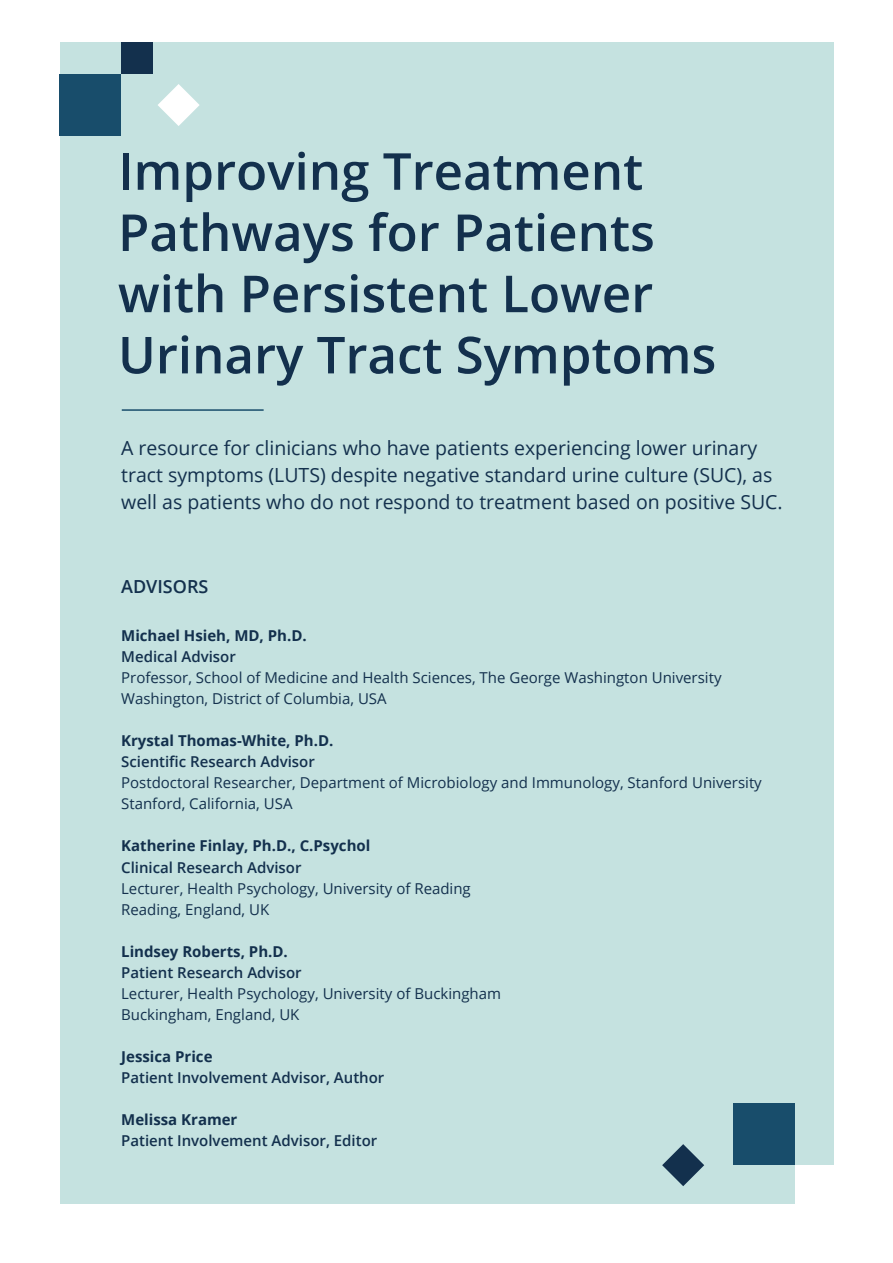
<style>
.page{position:relative;width:893px;height:1263px;background:#fff}
.page>*{position:absolute;margin:0;border:0;box-sizing:border-box;transform-origin:0 0}
.t1{font:600 51px/61.2px "Open Sans";color:#13304d}
.t2{font:19.5px/27px "Open Sans";color:#13304d}
.t3{font:600 18px "Open Sans";color:#13304d}
.t4{font:15px/21px "Open Sans";color:#13304d}
.t5{font:600 15px "Open Sans";color:#13304d}
.t6{font:700 15px "Open Sans";color:#13304d}
</style>
<div class="page">
<div style="left:60px;top:42px;width:773px;height:1161px;background:#c5e2e0"></div>
<div style="left:60px;top:74px;width:61px;height:62px;background:#184d6b"></div>
<div style="left:733px;top:1103px;width:62px;height:62px;background:#184d6b"></div>
<div style="left:121px;top:42px;width:32px;height:32px;background:#13304d"></div>
<svg style="left:662px;top:1144px;width:42px;height:42px"></svg>
<div style="left:795px;top:1165px;width:38px;height:38px;background:#fff"></div>
<svg style="left:158px;top:84px;width:42px;height:42px"></svg>
<hr style="left:122px;top:409px;width:142px;height:2px;background:#184d6b">
<h1 class="t1" style="left:118px;top:140px;width:600px">Improving Treatment<br>Pathways for Patients with Persistent Lower<br>Urinary Tract Symptoms</h1>
<h2 class="t2" style="left:121px;top:434px;width:663px">A resource for clinicians who have patients experiencing lower urinary tract symptoms (LUTS) despite negative standard urine culture (SUC), as well as patients who do not respond to treatment based on positive SUC.</h2>
<p class="t3" style="left:121px;top:575px;width:89px">ADVISORS</p>
<p class="t6" style="left:121px;top:625px;width:187px">Michael Hsieh, MD, Ph.D.</p>
<p class="t5" style="left:121px;top:647px;width:116px">Medical Advisor</p>
<p class="t4" style="left:121px;top:667px;width:602px">Professor, School of Medicine and Health Sciences, The George Washington University<br>Washington, District of Columbia, USA</p>
<p class="t6" style="left:121px;top:730px;width:214px">Krystal Thomas-White, Ph.D.</p>
<p class="t5" style="left:121px;top:752px;width:195px">Scientific Research Advisor</p>
<p class="t4" style="left:121px;top:772px;width:642px">Postdoctoral Researcher, Department of Microbiology and Immunology, Stanford University<br>Stanford, California, USA</p>
<p class="t6" style="left:121px;top:835px;width:251px">Katherine Finlay, Ph.D., C.Psychol</p>
<p class="t5" style="left:121px;top:857px;width:182px">Clinical Research Advisor</p>
<p class="t4" style="left:121px;top:877px;width:351px">Lecturer, Health Psychology, University of Reading<br>Reading, England, UK</p>
<p class="t6" style="left:121px;top:940px;width:168px">Lindsey Roberts, Ph.D.</p>
<p class="t5" style="left:121px;top:962px;width:182px">Patient Research Advisor</p>
<p class="t4" style="left:121px;top:982px;width:381px">Lecturer, Health Psychology, University of Buckingham<br>Buckingham, England, UK</p>
<p class="t6" style="left:121px;top:1045px;width:93px">Jessica Price</p>
<p class="t5" style="left:121px;top:1067px;width:265px">Patient Involvement Advisor, Author</p>
<p class="t6" style="left:121px;top:1108px;width:118px">Melissa Kramer</p>
<p class="t5" style="left:121px;top:1130px;width:258px">Patient Involvement Advisor, Editor</p>
</div>
